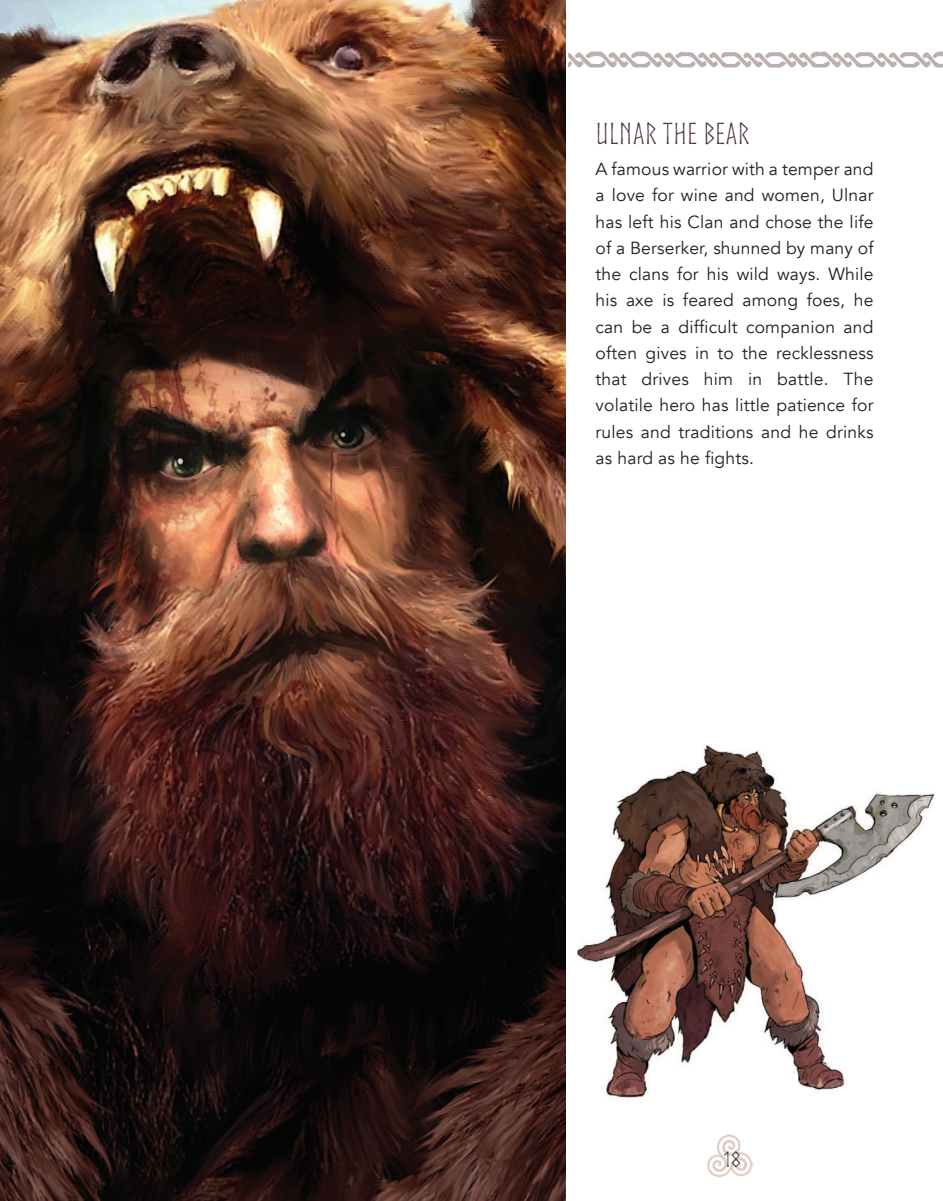
<style>
.page{position:relative;width:943px;height:1201px;background:#fff}
.page>*{position:absolute;margin:0;border:0;box-sizing:border-box;transform-origin:0 0}
.t1{font:28.88px "Norse";letter-spacing:.01em;color:#4b3635}
.t2{font:21px "Norse";color:#231f20}
.t3{font:17.5px/26.2px "Avenir";letter-spacing:.01em;color:#231f20;text-align:justify}
</style>
<div class="page">
<img style="left:707px;top:1134px;width:46px;height:44px">
<img style="left:568px;top:51px;width:365px;height:17px">
<img style="left:933px;top:51px;width:10px;height:17px">
<img style="left:0;top:0;width:566px;height:1200px">
<img style="left:577px;top:744px;width:356px;height:354px">
<h1 class="t1" style="left:595px;top:117px;width:155px">ULNAR THE BEAR</h1>
<p class="t3" style="left:595px;top:156px;width:279px">A famous warrior with a temper and a love for wine and women, Ulnar has left his Clan and chose the life of a Berserker, shunned by many of the clans for his wild ways. While his axe is feared among foes, he can be a difficult companion and often gives in to the recklessness that drives him in battle. The volatile hero has little patience for rules and traditions and he drinks as hard as he fights.</p>
<p class="t2" style="left:723px;top:1148px;width:18px">18</p>
</div>
